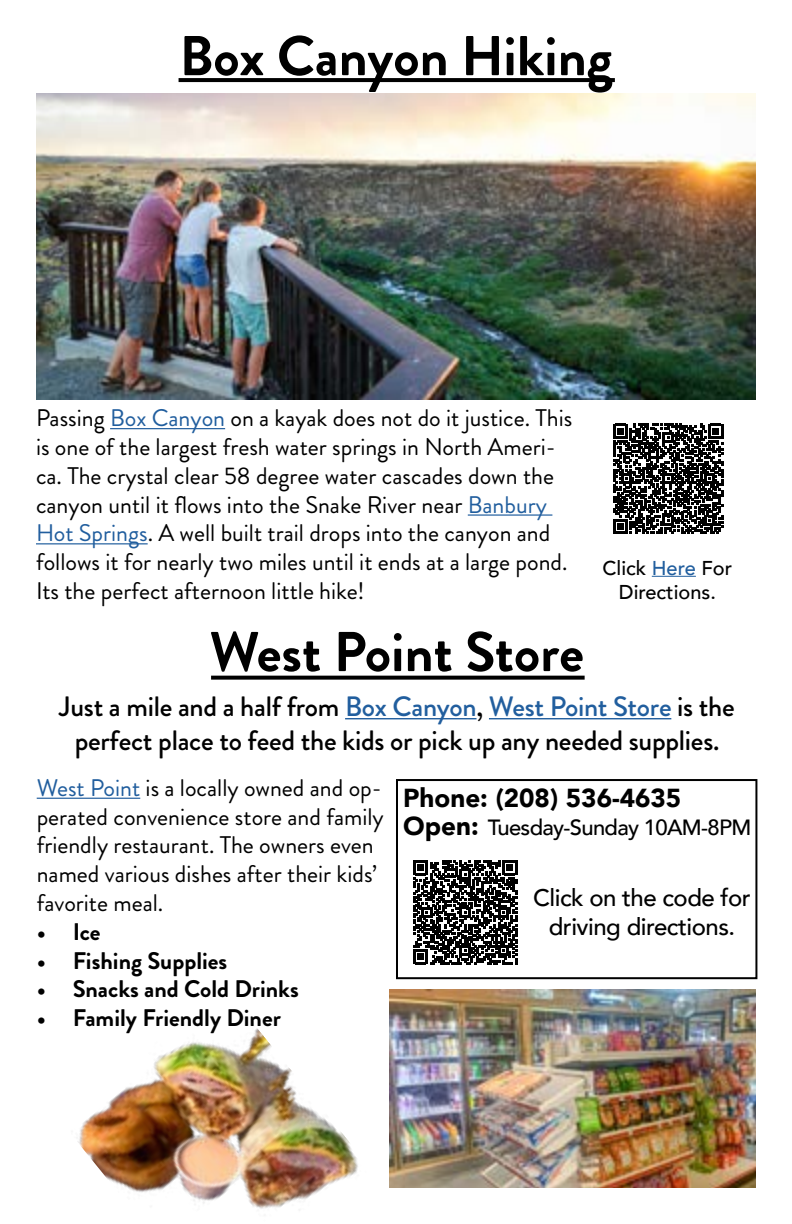
<style>
.page{position:relative;width:792px;height:1224px;background:#fff}
.page>*{position:absolute;margin:0;border:0;box-sizing:border-box;transform-origin:0 0}
.t1{font:700 56px "Brandon Grotesque";color:#000}
.t2{font:500 28px/34px "Brandon Grotesque";letter-spacing:-.01em;color:#000;text-align:center}
.t3{font:900 26px "Avenir";color:#000}
.t4{font:24px/28.8px "Brandon Grotesque";color:#000}
.t5{font:700 24px "Brandon Grotesque";color:#000}
.t6{font:500 24px/28.8px "Avenir";letter-spacing:-.02em;color:#000;text-align:center}
.t7{font:500 22px "Avenir";letter-spacing:-.03em;color:#000}
.t8{font:500 20px/24px "Avenir";color:#000;text-align:center}
.s1{color:#215e9e}
.s2{font-weight:900;font-size:26px}
</style>
<div class="page">
<svg style="left:179px;top:78px;width:436px;height:4px;background:#040404"></svg>
<img style="left:36px;top:93px;width:720px;height:307px">
<hr style="left:110px;top:428px;width:115px;height:1px;background:#215e9e">
<hr style="left:468px;top:514px;width:84px;height:2px;background:#215e9e">
<hr style="left:36px;top:543px;width:112px;height:1px;background:#215e9e">
<svg style="left:613px;top:424px;width:110px;height:110px"></svg>
<hr style="left:345px;top:718px;width:132px;height:1px;background:#215e9e">
<hr style="left:489px;top:718px;width:182px;height:1px;background:#215e9e">
<svg style="left:211px;top:676px;width:374px;height:4px"></svg>
<hr style="left:37px;top:798px;width:103px;height:1px;background:#215e9e">
<hr style="left:652px;top:576px;width:44px;height:1px;background:#215e9e">
<img style="left:77px;top:1028px;width:281px;height:181px">
<img style="left:390px;top:989px;width:366px;height:199px">
<svg style="left:413px;top:860px;width:104px;height:104px"></svg>
<div style="left:396px;top:779px;width:361px;height:200px;border:2px solid #000"></div>
<h1 class="t1" style="left:179px;top:17px;width:435px">Box Canyon Hiking</h1>
<p class="t4" style="left:36px;top:404px;width:538px">Passing <span class="s1">Box Canyon</span> on a kayak does not do it justice. This is one of the largest fresh water springs in North Ameri&shy;ca. The crystal clear 58 degree water cascades down the canyon until it flows into the Snake River near <span class="s1">Banbury Hot Springs</span>. A well built trail drops into the canyon and follows it for nearly two miles until it ends at a large pond.<br>Its the perfect afternoon little hike!</p>
<h1 class="t1" style="left:209px;top:613px;width:376px">West Point Store</h1>
<p class="t8" style="left:603px;top:555px;width:131px">Click <span class="s1">Here</span> For<br>Directions.</p>
<p class="t2" style="left:59px;top:690px;width:677px">Just a mile and a half from <span class="s1">Box Canyon</span>, <span class="s1">West Point Store</span> is the perfect place to feed the kids or pick up any needed supplies.</p>
<p class="t4" style="left:37px;top:774px;width:349px"><span class="s1">West Point</span> is a locally owned and op&shy;perated convenience store and family friendly restaurant. The owners even named various dishes after their kids’ favorite meal.</p>
<p class="t5" style="left:37px;top:915px;width:65px">• Ice</p>
<p class="t5" style="left:37px;top:944px;width:192px">• Fishing Supplies</p>
<p class="t5" style="left:37px;top:972px;width:264px">• Snacks and Cold Drinks</p>
<p class="t5" style="left:37px;top:1001px;width:246px">• Family Friendly Diner</p>
<p class="t3" style="left:403px;top:776px;width:280px">Phone: (208) 536-4635</p>
<p class="t7" style="left:403px;top:808px;width:350px"><span class="s2">Open:</span> Tuesday-Sunday 10AM-8PM</p>
<p class="t6" style="left:533px;top:882px;width:219px">Click on the code for driving directions.</p>
</div>
